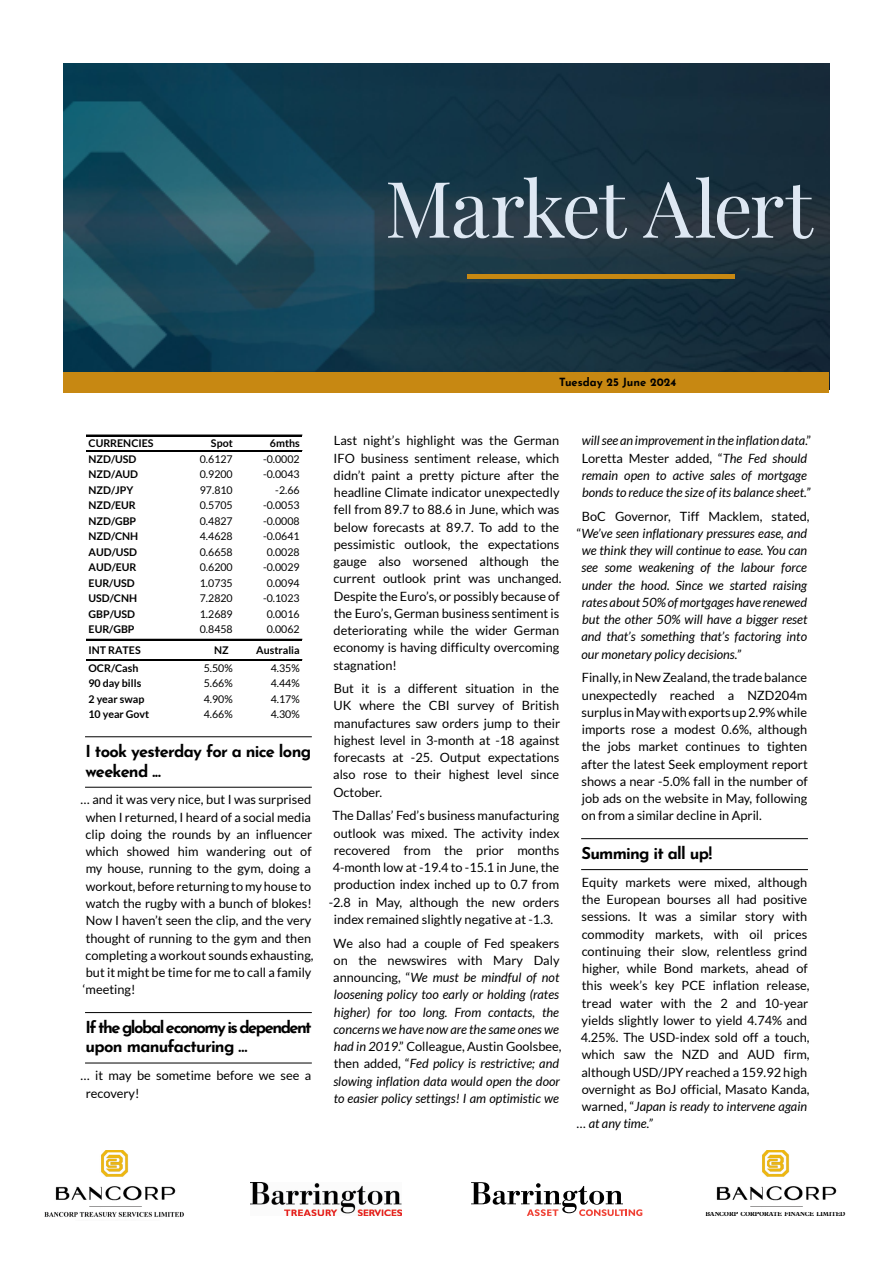
<style>
.page{position:relative;width:893px;height:1263px;background:#fff}
.page>*{position:absolute;margin:0;border:0;box-sizing:border-box;transform-origin:0 0}
.t1{font:78px "Playfair Display";letter-spacing:-.03em;color:#dee8f3}
.t2{font:700 16.5px/19.5px "Josefin Sans";letter-spacing:-.05em;color:#000}
.t3{font:700 16.5px/19.5px "Josefin Sans";letter-spacing:-.085em;color:#000}
.t4{font:12.75px/17.2px "Lato";color:#000}
.t5{font:italic 12.75px/17.2px "Lato";color:#000}
.t6{font:700 11.25px "Josefin Sans";color:#000}
.t7{font:10.65px "Lato";color:#000}
.t8{font:700 10.65px "Lato";color:#000}
.t9{font:700 6.45px "Plantin Std";letter-spacing:-.01em;color:#000;scale:.93 1}
.s1{font-style:normal}
</style>
<div class="page">
<hr style="left:85px;top:736px;width:227px;height:1px;background:#000">
<hr style="left:85px;top:787px;width:227px;height:1px;background:#000">
<hr style="left:85px;top:1012px;width:227px;height:1px;background:#000">
<hr style="left:85px;top:1063px;width:227px;height:1px;background:#000">
<hr style="left:86px;top:435px;width:216px;height:1px;background:#000">
<hr style="left:86px;top:450px;width:216px;height:1px;background:#000">
<hr style="left:86px;top:639px;width:216px;height:1px;background:#000">
<hr style="left:86px;top:659px;width:216px;height:1px;background:#000">
<hr style="left:86px;top:660px;width:216px;height:1px;background:#000">
<hr style="left:581px;top:838px;width:227px;height:1px;background:#000">
<hr style="left:581px;top:869px;width:227px;height:1px;background:#000">
<img style="left:44px;top:1150px;width:140px;height:67px">
<img style="left:251px;top:1182px;width:151px;height:33px">
<img style="left:716px;top:1150px;width:121px;height:57px">
<img style="left:64px;top:64px;width:765px;height:308px">
<div style="left:64px;top:372px;width:765px;height:21px;background:#c78812"></div>
<hr style="left:467px;top:275px;width:268px;height:4px;background:#c78812">
<svg style="left:471px;top:1182px;width:171px;height:34px"></svg>
<h1 class="t1" style="left:385px;top:148px;width:429px">Market Alert</h1>
<p class="t6" style="left:559px;top:372px;width:119px">Tuesday 25 June 2024</p>
<p class="t8" style="left:89px;top:437px;width:67px">CURRENCIES</p>
<p class="t8" style="left:211px;top:437px;width:23px">Spot</p>
<p class="t8" style="left:270px;top:437px;width:31px">6mths</p>
<p class="t8" style="left:89px;top:453px;width:49px">NZD/USD</p>
<p class="t7" style="left:200px;top:453px;width:34px">0.6127</p>
<p class="t7" style="left:263px;top:453px;width:38px">-0.0002</p>
<p class="t8" style="left:89px;top:468px;width:51px">NZD/AUD</p>
<p class="t7" style="left:200px;top:468px;width:34px">0.9200</p>
<p class="t7" style="left:263px;top:468px;width:38px">-0.0043</p>
<p class="t8" style="left:89px;top:484px;width:46px">NZD/JPY</p>
<p class="t7" style="left:200px;top:484px;width:34px">97.810</p>
<p class="t7" style="left:275px;top:484px;width:26px">-2.66</p>
<p class="t8" style="left:89px;top:499px;width:49px">NZD/EUR</p>
<p class="t7" style="left:200px;top:499px;width:34px">0.5705</p>
<p class="t7" style="left:263px;top:499px;width:38px">-0.0053</p>
<p class="t8" style="left:89px;top:515px;width:49px">NZD/GBP</p>
<p class="t7" style="left:200px;top:515px;width:34px">0.4827</p>
<p class="t7" style="left:263px;top:515px;width:38px">-0.0008</p>
<p class="t8" style="left:89px;top:530px;width:51px">NZD/CNH</p>
<p class="t7" style="left:200px;top:530px;width:34px">4.4628</p>
<p class="t7" style="left:263px;top:530px;width:38px">-0.0641</p>
<p class="t8" style="left:89px;top:546px;width:50px">AUD/USD</p>
<p class="t7" style="left:200px;top:546px;width:34px">0.6658</p>
<p class="t7" style="left:267px;top:546px;width:34px">0.0028</p>
<p class="t8" style="left:89px;top:561px;width:49px">AUD/EUR</p>
<p class="t7" style="left:200px;top:561px;width:34px">0.6200</p>
<p class="t7" style="left:263px;top:561px;width:38px">-0.0029</p>
<p class="t8" style="left:89px;top:577px;width:48px">EUR/USD</p>
<p class="t7" style="left:200px;top:577px;width:34px">1.0735</p>
<p class="t7" style="left:267px;top:577px;width:34px">0.0094</p>
<p class="t8" style="left:89px;top:592px;width:50px">USD/CNH</p>
<p class="t7" style="left:200px;top:592px;width:34px">7.2820</p>
<p class="t7" style="left:263px;top:592px;width:38px">-0.1023</p>
<p class="t8" style="left:89px;top:607px;width:48px">GBP/USD</p>
<p class="t7" style="left:200px;top:608px;width:34px">1.2689</p>
<p class="t7" style="left:267px;top:608px;width:34px">0.0016</p>
<p class="t8" style="left:89px;top:623px;width:47px">EUR/GBP</p>
<p class="t7" style="left:200px;top:623px;width:34px">0.8458</p>
<p class="t7" style="left:267px;top:623px;width:34px">0.0062</p>
<p class="t8" style="left:89px;top:644px;width:54px">INT RATES</p>
<p class="t8" style="left:214px;top:644px;width:16px">NZ</p>
<p class="t8" style="left:256px;top:644px;width:45px">Australia</p>
<p class="t8" style="left:89px;top:662px;width:51px">OCR/Cash</p>
<p class="t7" style="left:204px;top:662px;width:31px">5.50%</p>
<p class="t7" style="left:271px;top:662px;width:31px">4.35%</p>
<p class="t8" style="left:89px;top:677px;width:54px">90 day bills</p>
<p class="t7" style="left:204px;top:677px;width:31px">5.66%</p>
<p class="t7" style="left:271px;top:677px;width:31px">4.44%</p>
<p class="t8" style="left:89px;top:693px;width:57px">2 year swap</p>
<p class="t7" style="left:204px;top:693px;width:31px">4.90%</p>
<p class="t7" style="left:271px;top:693px;width:31px">4.17%</p>
<p class="t8" style="left:89px;top:708px;width:62px">10 year Govt</p>
<p class="t7" style="left:204px;top:708px;width:31px">4.66%</p>
<p class="t7" style="left:271px;top:708px;width:31px">4.30%</p>
<p class="t2" style="left:85px;top:739px;width:227px">I took yesterday for a nice long weekend ...</p>
<p class="t4" style="left:81px;top:791px;width:234px">… and it was very nice, but I was surprised when I returned, I heard of a social media clip doing the rounds by an influencer which showed him wandering out of my house, running to the gym, doing a workout, before returning to my house to watch the rugby with a bunch of blokes!<br>Now I haven’t seen the clip, and the very thought of running to the gym and then completing a workout sounds exhausting, but it might be time for me to call a family ‘meeting!</p>
<p class="t3" style="left:85px;top:1015px;width:228px">If the global economy is dependent upon manufacturing …</p>
<p class="t4" style="left:86px;top:1067px;width:227px;text-indent:-5px">… it may be sometime before we see a recovery!</p>
<p class="t4" style="left:333px;top:432px;width:230px">Last night’s highlight was the German IFO business sentiment release, which didn’t paint a pretty picture after the headline Climate indicator unexpectedly fell from 89.7 to 88.6 in June, which was below forecasts at 89.7. To add to the pessimistic outlook, the expectations gauge also worsened although the current outlook print was unchanged.<br>Despite the Euro’s, or possibly because of the Euro’s, German business sentiment is deteriorating while the wider German economy is having difficulty overcoming stagnation!</p>
<p class="t4" style="left:333px;top:680px;width:229px;text-align:justify">But it is a different situation in the UK where the CBI survey of British manufactures saw orders jump to their highest level in 3-month at -18 against forecasts at -25. Output expectations also rose to their highest level since October.</p>
<p class="t4" style="left:329px;top:807px;width:232px;text-align:center">The Dallas’ Fed’s business manufacturing outlook was mixed. The activity index recovered from the prior months 4-month low at -19.4 to -15.1 in June, the production index inched up to 0.7 from -2.8 in May, although the new orders index remained slightly negative at -1.3.</p>
<p class="t5" style="left:333px;top:934px;width:230px"><span class="s1">We also had a couple of Fed speakers on the newswires with Mary Daly announcing, “</span>We must be mindful of not loosening policy too early or holding (rates higher) for too long. From contacts, the concerns we have now are the same ones we had in 2019<span class="s1">.” Colleague, Austin Goolsbee, then added, “</span>Fed policy is restrictive; and slowing inflation data would open the door to easier policy settings! I am optimistic we</p>
<p class="t5" style="left:582px;top:432px;width:231px">will see an improvement in the inflation data<span class="s1">.” Loretta Mester added, “</span>The Fed should remain open to active sales of mortgage bonds to reduce the size of its balance sheet.”</p>
<p class="t4" style="left:582px;top:507px;width:229px">BoC Governor, Tiff Macklem, stated,</p>
<p class="t5" style="left:577px;top:525px;width:232px"><span class="s1">“</span>We’ve seen inflationary pressures ease, and</p>
<p class="t5" style="left:582px;top:542px;width:227px">we think they will continue to ease. You can</p>
<p class="t5" style="left:581px;top:559px;width:227px">see some weakening of the labour force</p>
<p class="t5" style="left:582px;top:577px;width:227px">under the hood. Since we started raising</p>
<p class="t5" style="left:582px;top:594px;width:227px">rates about 50% of mortgages have renewed</p>
<p class="t5" style="left:582px;top:611px;width:227px">but the other 50% will have a bigger reset</p>
<p class="t5" style="left:581px;top:628px;width:227px">and that’s something that’s factoring into</p>
<p class="t5" style="left:582px;top:646px;width:161px">our monetary policy decisions.”</p>
<p class="t4" style="left:581px;top:669px;width:228px;text-align:justify">Finally, in New Zealand, the trade balance unexpectedly reached a NZD204m surplus in May with exports up 2.9% while imports rose a modest 0.6%, although the jobs market continues to tighten after the latest Seek employment report shows a near -5.0% fall in the number of job ads on the website in May, following on from a similar decline in April.</p>
<p class="t2" style="left:581px;top:841px;width:132px">Summing it all up!</p>
<p class="t4" style="left:582px;top:873px;width:227px">Equity markets were mixed, although</p>
<p class="t4" style="left:582px;top:891px;width:227px">the European bourses all had positive</p>
<p class="t4" style="left:581px;top:908px;width:227px">sessions. It was a similar story with</p>
<p class="t4" style="left:582px;top:925px;width:227px">commodity markets, with oil prices</p>
<p class="t4" style="left:582px;top:942px;width:227px">continuing their slow, relentless grind</p>
<p class="t4" style="left:582px;top:960px;width:227px">higher, while Bond markets, ahead of</p>
<p class="t4" style="left:582px;top:977px;width:229px">this week’s key PCE inflation release,</p>
<p class="t4" style="left:582px;top:994px;width:228px">tread water with the 2 and 10-year</p>
<p class="t4" style="left:582px;top:1011px;width:227px">yields slightly lower to yield 4.74% and</p>
<p class="t4" style="left:581px;top:1029px;width:230px">4.25%. The USD-index sold off a touch,</p>
<p class="t4" style="left:582px;top:1046px;width:229px">which saw the NZD and AUD firm,</p>
<p class="t4" style="left:581px;top:1063px;width:227px">although USD/JPY reached a 159.92 high</p>
<p class="t4" style="left:582px;top:1080px;width:229px">overnight as BoJ official, Masato Kanda,</p>
<p class="t5" style="left:582px;top:1098px;width:227px"><span class="s1">warned, “</span>Japan is ready to intervene again</p>
<p class="t5" style="left:577px;top:1115px;width:77px">… at any time.”</p>
<p class="t9" style="left:705px;top:1210px;width:152px">BANCORP CORPORATE FINANCE LIMITED</p>
</div>
